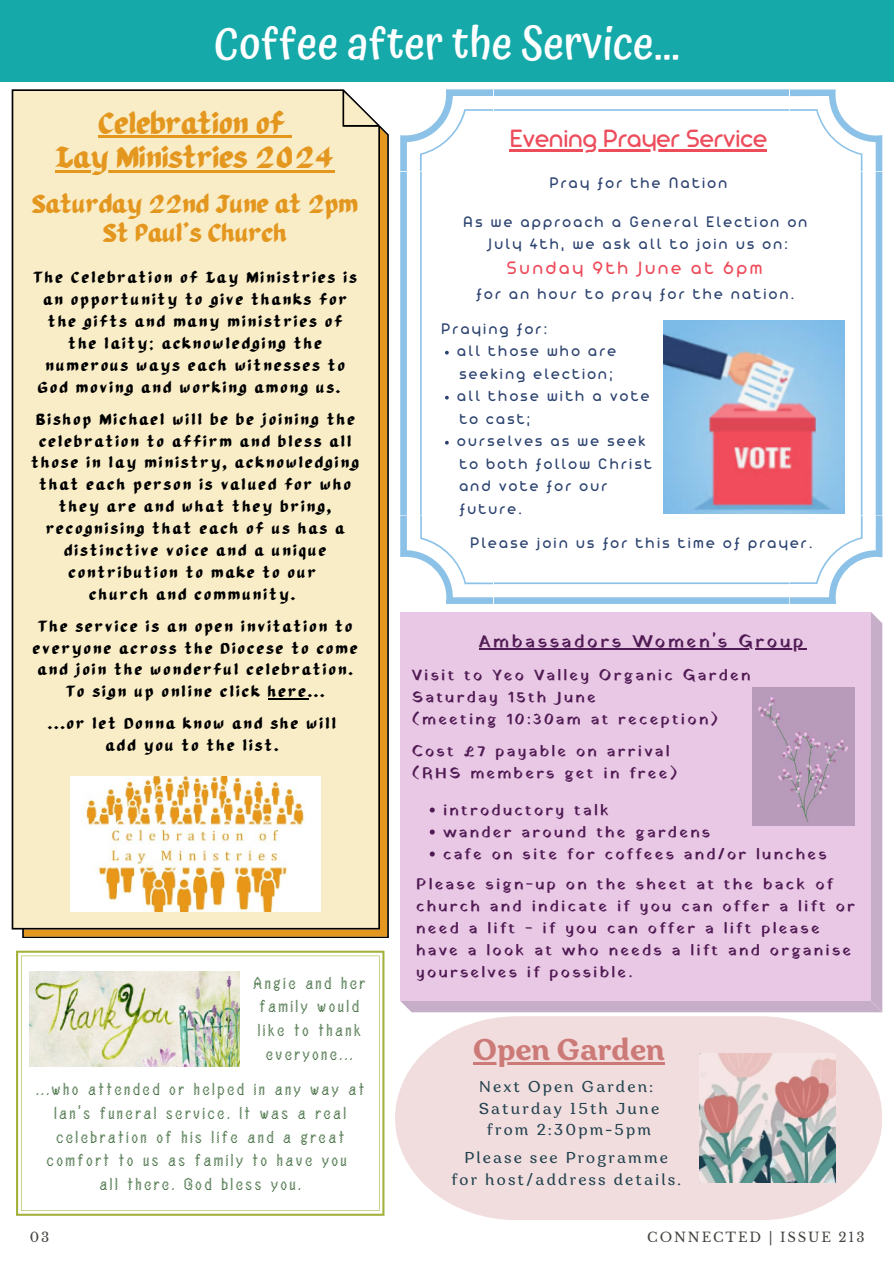
<style>
.page{position:relative;width:894px;height:1264px;background:#fff}
.page>*{position:absolute;margin:0;border:0;box-sizing:border-box;transform-origin:0 0}
.t1{font:500 45px "Atma";color:#fff}
.t2{font:30px "LLKARATULA";color:#e4971f}
.t3{font:700 30px "Garbata";color:#cc7a77}
.t4{font:27px "Arista Pro";color:#ed4c5b}
.t5{font:25.5px/29.2px "LLKARATULA";color:#e4971f;text-align:center}
.t6{font:19.5px "Arista Pro";letter-spacing:.14em;color:#ed4c5b}
.t7{font:18px "Yatra One";letter-spacing:.14em;color:#501b54}
.t8{font:17.25px/23.7px "Inandan";letter-spacing:.14em;color:#4a7348;text-align:center}
.t9{font:16.5px/22.5px "Arista Pro";letter-spacing:.14em;color:#2b426f;text-align:center}
.t10{font:15.75px/21.9px "LLKARATULA";letter-spacing:.14em;color:#000;text-align:center}
.t11{font:15.75px/22px "Yatra One";letter-spacing:.14em;color:#501b54}
.t12{font:15.75px/21.8px "Garbata";letter-spacing:.14em;color:#21414f;text-align:center}
.t13{font:13.2px "Libre Baskerville";letter-spacing:.14em;color:#444440}
</style>
<div class="page">
<div style="left:0;top:0;width:893px;height:81px;background:#15a9a9"></div>
<div style="left:12px;top:89px;width:377px;height:848px;background:#f9edc8"></div>
<img style="left:70px;top:776px;width:250px;height:135px">
<svg style="left:400px;top:89px;width:482px;height:515px"></svg>
<img style="left:663px;top:320px;width:181px;height:193px">
<svg style="left:16px;top:950px;width:368px;height:265px"></svg>
<img style="left:30px;top:971px;width:209px;height:95px">
<div style="left:400px;top:612px;width:482px;height:400px;background:#e9c8e5"></div>
<svg style="left:395px;top:1016px;width:486px;height:204px;background:#f2e1e1"></svg>
<img style="left:699px;top:1053px;width:136px;height:129px">
<img style="left:752px;top:687px;width:102px;height:138px">
<hr style="left:268px;top:698px;width:40px;height:1px;background:#000">
<hr style="left:99px;top:136px;width:185px;height:2px;background:#e4971f">
<svg style="left:284px;top:136px;width:8px;height:2px"></svg>
<hr style="left:56px;top:171px;width:278px;height:2px;background:#e4971f">
<hr style="left:509px;top:149px;width:258px;height:2px;background:#ed4c5b">
<hr style="left:479px;top:648px;width:326px;height:1px;background:#501b54">
<hr style="left:473px;top:1062px;width:191px;height:2px;background:#cc7a77">
<h5 class="t1" style="left:214px;top:18px;width:467px">Coffee after the Service...</h5>
<p class="t2" style="left:99px;top:108px;width:187px">Celebration of</p>
<p class="t2" style="left:56px;top:143px;width:280px">Lay Ministries 2024</p>
<h6 class="t5" style="left:32px;top:190px;width:327px">Saturday 22nd June at 2pm<br>St Paul’s Church</h6>
<h6 class="t10" style="left:34px;top:267px;width:324px">The Celebration of Lay Ministries is</h6>
<h6 class="t10" style="left:43px;top:289px;width:305px">an opportunity to give thanks for</h6>
<h6 class="t10" style="left:48px;top:311px;width:295px">the gifts and many ministries of</h6>
<h6 class="t10" style="left:69px;top:333px;width:254px">the laity; acknowledging the</h6>
<h6 class="t10" style="left:45px;top:355px;width:301px">numerous ways each witnesses to</h6>
<h6 class="t10" style="left:38px;top:377px;width:304px">God moving and working among us.</h6>
<h6 class="t10" style="left:31px;top:409px;width:329px">Bishop Michael will be be joining the celebration to affirm and bless all those in lay ministry, acknowledging that each person is valued for who they are and what they bring, recognising that each of us has a distinctive voice and a unique contribution to make to our<br>church and community.</h6>
<p class="t10" style="left:33px;top:615px;width:326px">The service is an open invitation to everyone across the Diocese to come and join the wonderful celebration.<br>To sign up online click here...</p>
<p class="t10" style="left:48px;top:713px;width:289px">...or let Donna know and she will</p>
<p class="t10" style="left:106px;top:735px;width:174px">add you to the list.</p>
<h6 class="t8" style="left:253px;top:972px;width:113px">Angie and her family would like to thank everyone...</h6>
<p class="t8" style="left:36px;top:1078px;width:329px">...who attended or helped in any way at Ian’s funeral service. It was a real celebration of his life and a great comfort to us as family to have you<br>all there. God bless you.</p>
<h2 class="t4" style="left:509px;top:130px;width:259px">Evening Prayer Service</h2>
<h3 class="t9" style="left:549px;top:173px;width:179px">Pray for the Nation</h3>
<h4 class="t9" style="left:463px;top:212px;width:345px">As we approach a General Election on<br>July 4th, we ask all to join us on:</h4>
<h4 class="t6" style="left:507px;top:262px;width:257px">Sunday 9th June at 6pm</h4>
<h4 class="t9" style="left:476px;top:284px;width:320px">for an hour to pray for the nation.</h4>
<h6 class="t9" style="left:441px;top:318px;width:107px">Praying for:</h6>
<h6 class="t9" style="left:457px;top:341px;width:160px">all those who are</h6>
<h6 class="t9" style="left:459px;top:363px;width:155px">seeking election;</h6>
<h6 class="t9" style="left:457px;top:386px;width:193px">all those with a vote</h6>
<p class="t9" style="left:459px;top:408px;width:73px">to cast;</p>
<p class="t9" style="left:457px;top:431px;width:190px">ourselves as we seek</p>
<h5 class="t9" style="left:459px;top:453px;width:194px;text-align:left">to both follow Christ and vote for our future.</h5>
<h5 class="t9" style="left:470px;top:533px;width:344px">Please join us for this time of prayer.</h5>
<h6 class="t7" style="left:479px;top:629px;width:326px">Ambassadors Women's Group</h6>
<h5 class="t11" style="left:411px;top:665px;width:340px">Visit to Yeo Valley Organic Garden<br>Saturday 15th June<br>(meeting 10:30am at reception)</h5>
<h5 class="t11" style="left:411px;top:741px;width:267px">Cost £7 payable on arrival (RHS members get in free)</h5>
<p class="t11" style="left:443px;top:800px;width:167px">introductory talk</p>
<h5 class="t11" style="left:443px;top:822px;width:268px">wander around the gardens</h5>
<p class="t11" style="left:443px;top:844px;width:385px">cafe on site for coffees and/or lunches</p>
<h5 class="t11" style="left:416px;top:874px;width:440px">Please sign-up on the sheet at the back of church and indicate if you can offer a lift or need a lift - if you can offer a lift please have a look at who needs a lift and organise yourselves if possible.</h5>
<p class="t3" style="left:473px;top:1039px;width:193px">Open Garden</p>
<p class="t12" style="left:479px;top:1077px;width:181px">Next Open Garden:<br>Saturday 15th June from 2:30pm-5pm</p>
<p class="t12" style="left:451px;top:1148px;width:231px">Please see Programme for host/address details.</p>
<p class="t13" style="left:30px;top:1229px;width:21px">03</p>
<h5 class="t13" style="left:647px;top:1229px;width:219px">CONNECTED | ISSUE 213</h5>
</div>
